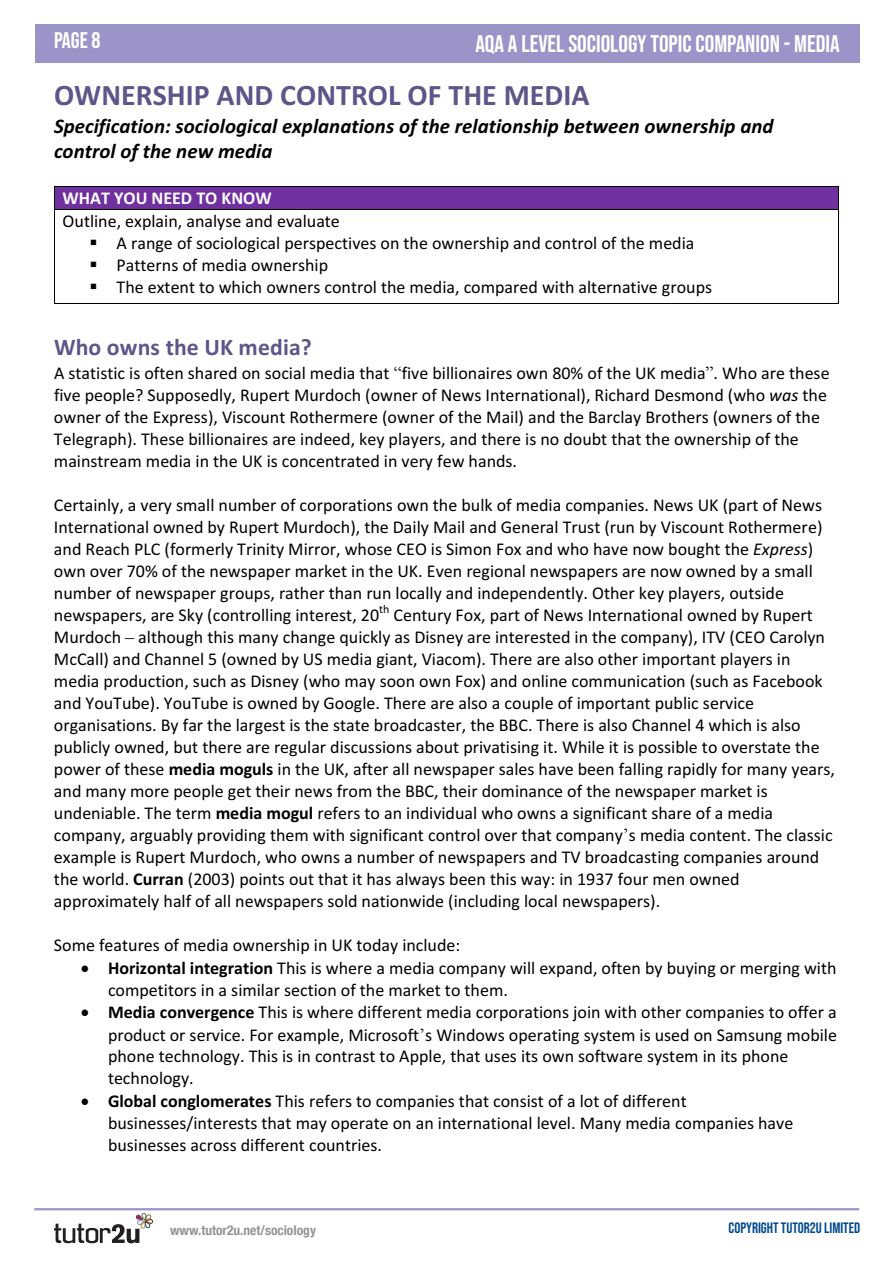
<style>
.page{position:relative;width:893px;height:1263px;background:#fff}
.page>*{position:absolute;margin:0;border:0;box-sizing:border-box;transform-origin:0 0}
.t1{font:700 29.85px "Calibri";color:#5c568a}
.t2{font:24px "Bebas Neue";color:#fff}
.t3{font:700 23.7px "Calibri";letter-spacing:.005em;color:#5c568a}
.t4{font:22.5px "Bebas Neue";color:#fff}
.t5{font:italic 700 20.85px/25.5px "Calibri";letter-spacing:.005em;color:#000}
.t6{font:18px/22px "Calibri";color:#000}
.t7{font:15px "Bebas Neue";color:#01498e}
.t8{font:700 condensed 13.5px "Helvetica Neue";color:#939598}
.t9{font:11.85px "Calibri";color:#000}
.s1{font-weight:700;color:#fff}
.s2{font-family:"Times New Roman"}
.s3{font-style:italic}
.s4{font-weight:700}
</style>
<div class="page">
<hr style="left:34px;top:1208px;width:825px;height:2px;background:#9a94c8">
<div style="left:35px;top:24px;width:825px;height:38px;background:#9a94c8"></div>
<svg style="left:54px;top:1213px;width:99px;height:30px"></svg>
<div style="left:55px;top:187px;width:783px;height:22px;background:#7030a0"></div>
<hr style="left:55px;top:186px;width:783px;height:1px;background:#000">
<svg style="left:54px;top:186px;width:1px;height:24px"></svg>
<hr style="left:55px;top:209px;width:783px;height:1px;background:#000">
<svg style="left:838px;top:186px;width:1px;height:24px"></svg>
<hr style="left:54px;top:210px;width:1px;height:93px;background:#000">
<hr style="left:55px;top:303px;width:783px;height:1px;background:#000">
<hr style="left:838px;top:210px;width:1px;height:93px;background:#000">
<p class="t4" style="left:54px;top:28px;width:48px">PAGE 8</p>
<h2 class="t2" style="left:475px;top:30px;width:366px">AQA A LEVEL SOCIOLOGY TOPIC COMPANION - MEDIA</h2>
<p class="t1" style="left:54px;top:74px;width:537px">OWNERSHIP AND CONTROL OF THE MEDIA</p>
<p class="t5" style="left:54px;top:112px;width:721px">Specification: sociological explanations of the relationship between ownership and control of the new media</p>
<p class="t6" style="left:63px;top:186px;width:279px;line-height:22.6px"><span class="s1">WHAT YOU NEED TO KNOW<br></span>Outline, explain, analyse and evaluate</p>
<p class="t6" style="left:90px;top:231px;width:606px">▪ A range of sociological perspectives on the ownership and control of the media</p>
<p class="t6" style="left:90px;top:253px;width:240px">▪ Patterns of media ownership</p>
<p class="t6" style="left:90px;top:275px;width:624px">▪ The extent to which owners control the media, compared with alternative groups</p>
<p class="t3" style="left:54px;top:331px;width:259px">Who owns the UK media?</p>
<p class="t6" style="left:54px;top:362px;width:777px">A statistic is often shared on social media that <span class="s2">“</span>five billionaires own 80% of the UK media<span class="s2">”</span>. Who are these five people? Supposedly, Rupert Murdoch (owner of News International), Richard Desmond (who <span class="s3">was</span> the owner of the Express), Viscount Rothermere (owner of the Mail) and the Barclay Brothers (owners of the Telegraph). These billionaires are indeed, key players, and there is no doubt that the ownership of the mainstream media in the UK is concentrated in very few hands.</p>
<p class="t6" style="left:54px;top:494px;width:770px">Certainly, a very small number of corporations own the bulk of media companies. News UK (part of News International owned by Rupert Murdoch), the Daily Mail and General Trust (run by Viscount Rothermere) and Reach PLC (formerly Trinity Mirror, whose CEO is Simon Fox and who have now bought the <span class="s3">Express</span>) own over 70% of the newspaper market in the UK. Even regional newspapers are now owned by a small number of newspaper groups, rather than run locally and independently. Other key players, outside newspapers, are Sky (controlling interest, 20</p>
<p class="t9" style="left:379px;top:601px;width:12px">th</p>
<p class="t6" style="left:54px;top:604px;width:783px;text-indent:340px">Century Fox, part of News International owned by Rupert Murdoch <span class="s2">–</span> although this many change quickly as Disney are interested in the company), ITV (CEO Carolyn McCall) and Channel 5 (owned by US media giant, Viacom). There are also other important players in media production, such as Disney (who may soon own Fox) and online communication (such as Facebook and YouTube). YouTube is owned by Google. There are also a couple of important public service organisations. By far the largest is the state broadcaster, the BBC. There is also Channel 4 which is also publicly owned, but there are regular discussions about privatising it. While it is possible to overstate the power of these <span class="s4">media moguls</span> in the UK, after all newspaper sales have been falling rapidly for many years, and many more people get their news from the BBC, their dominance of the newspaper market is undeniable. The term <span class="s4">media mogul</span> refers to an individual who owns a significant share of a media company, arguably providing them with significant control over that company<span class="s2">’</span>s media content. The classic example is Rupert Murdoch, who owns a number of newspapers and TV broadcasting companies around the world. <span class="s4">Curran</span> (2003) points out that it has always been this way: in 1937 four men owned approximately half of all newspapers sold nationwide (including local newspapers).</p>
<p class="t6" style="left:54px;top:933px;width:408px">Some features of media ownership in UK today include:</p>
<p class="t6" style="left:108px;top:956px;width:730px;text-indent:-27px">• <span class="s4">Horizontal integration</span> This is where a media company will expand, often by buying or merging with competitors in a similar section of the market to them.</p>
<p class="t6" style="left:108px;top:1001px;width:730px;text-indent:-27px">• <span class="s4">Media convergence</span> This is where different media corporations join with other companies to offer a product or service. For example, Microsoft<span class="s2">’</span>s Windows operating system is used on Samsung mobile phone technology. This is in contrast to Apple, that uses its own software system in its phone technology.</p>
<p class="t6" style="left:108px;top:1089px;width:687px;text-indent:-27px">• <span class="s4">Global conglomerates</span> This refers to companies that consist of a lot of different businesses/interests that may operate on an international level. Many media companies have businesses across different countries.</p>
<p class="t8" style="left:170px;top:1219px;width:147px">www.tutor2u.net/sociology</p>
<p class="t7" style="left:729px;top:1219px;width:133px">COPYRIGHT TUTOR2U LIMITED</p>
</div>
